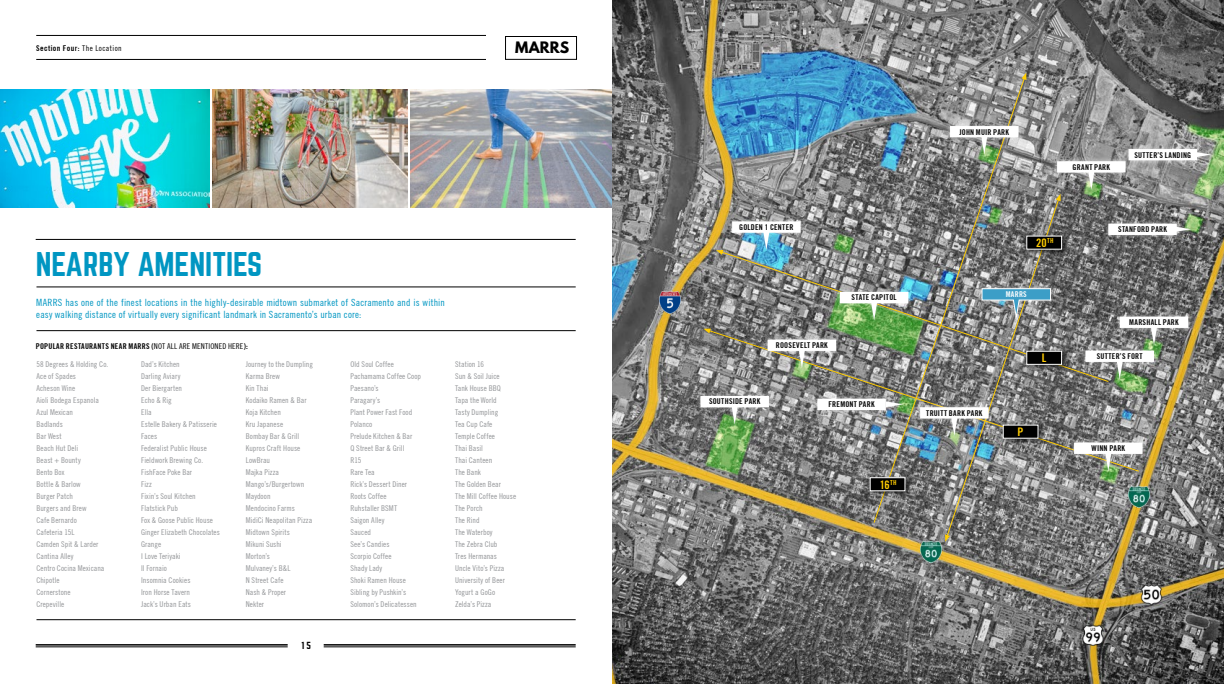
<style>
.page{position:relative;width:1224px;height:684px;background:#fff}
.page>*{position:absolute;margin:0;border:0;box-sizing:border-box;transform-origin:0 0}
.t1{font:30px "Norwester";color:#0096c2}
.t2{font:700 14px "League Spartan";letter-spacing:.005em;color:#000}
.t3{font:700 condensed 11.8px "Trade Gothic No.20";color:#ffcd03}
.t4{font:condensed 10px/12px "Trade Gothic No.18";letter-spacing:.015em;color:#0096c2}
.t5{font:9px "Norwester";color:#000}
.t6{font:condensed 8px/12px "Trade Gothic No.18";letter-spacing:.005em;color:#939598}
.t7{font:700 condensed 8px "Trade Gothic No.20";letter-spacing:.03em;color:#000}
.t8{font:700 condensed 8px "Trade Gothic No.20";letter-spacing:.05em;color:#000}
.t9{font:700 condensed 8px "Trade Gothic No.20";letter-spacing:.035em;color:#fff}
.s1{font-family:"Trade Gothic No.18";font-weight:400}
</style>
<div class="page">
<img style="left:411px;top:89px;width:201px;height:119px">
<img style="left:213px;top:89px;width:195px;height:119px">
<hr style="left:36px;top:287px;width:540px;height:1px;background:#000">
<hr style="left:36px;top:330px;width:540px;height:1px;background:#000">
<hr style="left:36px;top:619px;width:540px;height:1px;background:#000">
<hr style="left:36px;top:644px;width:252px;height:2px;background:#000">
<hr style="left:36px;top:647px;width:252px;height:1px;background:#000">
<hr style="left:324px;top:644px;width:252px;height:2px;background:#000">
<hr style="left:324px;top:647px;width:252px;height:1px;background:#000">
<hr style="left:36px;top:239px;width:540px;height:1px;background:#000">
<hr style="left:36px;top:59px;width:450px;height:1px;background:#000">
<hr style="left:36px;top:35px;width:450px;height:1px;background:#000">
<div style="left:505px;top:36px;width:72px;height:24px;border:1px solid #000"></div>
<img style="left:613px;top:0;width:611px;height:684px">
<svg style="left:873px;top:77px;width:153px;height:447px;background:#7b8387"></svg>
<svg style="left:1022px;top:73px;width:4px;height:7px"></svg>
<svg style="left:707px;top:329px;width:433px;height:143px;background:#7c837c"></svg>
<svg style="left:703px;top:329px;width:8px;height:4px"></svg>
<svg style="left:720px;top:251px;width:390px;height:132px;background:#7b837c"></svg>
<svg style="left:716px;top:250px;width:8px;height:5px"></svg>
<svg style="left:946px;top:198px;width:114px;height:340px;background:#7e7f7d"></svg>
<svg style="left:945px;top:534px;width:5px;height:8px"></svg>
<div style="left:696px;top:392px;width:77px;height:36px;background:#fff;opacity:.5"></div>
<svg style="left:700px;top:396px;width:69px;height:29px"></svg>
<div style="left:835px;top:288px;width:78px;height:36px;background:#fff;opacity:.5"></div>
<svg style="left:840px;top:292px;width:68px;height:29px"></svg>
<div style="left:763px;top:335px;width:78px;height:37px;background:#fff;opacity:.5"></div>
<svg style="left:768px;top:340px;width:68px;height:28px"></svg>
<div style="left:1081px;top:346px;width:77px;height:37px;background:#fff;opacity:.5"></div>
<svg style="left:1085px;top:351px;width:69px;height:28px"></svg>
<div style="left:1070px;top:438px;width:77px;height:37px;background:#fff;opacity:.5"></div>
<svg style="left:1074px;top:443px;width:69px;height:28px"></svg>
<div style="left:916px;top:403px;width:77px;height:36px;background:#fff;opacity:.5"></div>
<svg style="left:920px;top:407px;width:69px;height:29px"></svg>
<div style="left:813px;top:394px;width:77px;height:20px;background:#fff;opacity:.5"></div>
<div style="left:881px;top:397px;width:26px;height:14px;background:#fff;opacity:.5"></div>
<svg style="left:817px;top:399px;width:86px;height:11px"></svg>
<img style="left:659px;top:292px;width:21px;height:21px">
<img style="left:920px;top:542px;width:21px;height:21px">
<img style="left:1082px;top:624px;width:22px;height:22px">
<img style="left:1128px;top:487px;width:21px;height:21px">
<img style="left:1137px;top:580px;width:28px;height:28px">
<div style="left:866px;top:474px;width:47px;height:25px;background:#000;opacity:.65"></div>
<div style="left:870px;top:477px;width:35px;height:14px;background:#000;border:1px solid #fff"></div>
<div style="left:999px;top:421px;width:47px;height:25px;background:#000;opacity:.65"></div>
<div style="left:1003px;top:425px;width:35px;height:14px;background:#000"></div>
<div style="left:1023px;top:232px;width:46px;height:25px;background:#000;opacity:.65"></div>
<div style="left:1026px;top:236px;width:36px;height:14px;background:#000"></div>
<div style="left:1023px;top:348px;width:46px;height:24px;background:#000;opacity:.65"></div>
<div style="left:1026px;top:351px;width:36px;height:14px;background:#000;border:1px solid #fff"></div>
<div style="left:728px;top:217px;width:77px;height:36px;background:#fff;opacity:.5"></div>
<svg style="left:732px;top:221px;width:69px;height:29px"></svg>
<div style="left:977px;top:284px;width:79px;height:38px;background:#fff;opacity:.5"></div>
<svg style="left:981px;top:288px;width:71px;height:35px;background:#7b99a4"></svg>
<div style="left:946px;top:122px;width:77px;height:36px;background:#fff;opacity:.5"></div>
<svg style="left:950px;top:126px;width:69px;height:29px"></svg>
<div style="left:1053px;top:157px;width:77px;height:36px;background:#fff;opacity:.5"></div>
<div style="left:1169px;top:192px;width:25px;height:74px;background:#fff;opacity:.5"></div>
<div style="left:1190px;top:118px;width:25px;height:74px;background:#fff;opacity:.5"></div>
<svg style="left:1056px;top:120px;width:155px;height:143px;background:#8b8d8a"></svg>
<div style="left:1115px;top:312px;width:78px;height:37px;background:#fff;opacity:.5"></div>
<svg style="left:1120px;top:317px;width:68px;height:28px"></svg>
<img style="left:0;top:89px;width:210px;height:119px">
<p class="t8" style="left:36px;top:43px;width:87px">Section Four: <span class="s1">The Location</span></p>
<h2 class="t2" style="left:515px;top:37px;width:56px">MARRS</h2>
<h1 class="t1" style="left:36px;top:249px;width:228px">NEARBY AMENITIES</h1>
<p class="t4" style="left:36px;top:297px;width:410px">MARRS has one of the finest locations in the highly-desirable midtown submarket of Sacramento and is within easy walking distance of virtually every significant landmark in Sacramento’s urban core:</p>
<p class="t7" style="left:36px;top:341px;width:214px">POPULAR RESTAURANTS NEAR MARRS (<span class="s1">NOT ALL ARE MENTIONED HERE</span>):</p>
<p class="t6" style="left:36px;top:358px;width:73px">58 Degrees &amp; Holding Co.<br>Ace of Spades<br>Acheson Wine<br>Aioli Bodega Espanola<br>Azul Mexican<br>Badlands<br>Bar West<br>Beach Hut Deli<br>Beast + Bounty<br>Bento Box<br>Bottle &amp; Barlow<br>Burger Patch<br>Burgers and Brew<br>Cafe Bernardo<br>Cafeteria 15L<br>Camden Spit &amp; Larder<br>Cantina Alley<br>Centro Cocina Mexicana<br>Chipotle<br>Cornerstone<br>Crepeville</p>
<p class="t6" style="left:141px;top:358px;width:80px">Dad’s Kitchen<br>Darling Aviary<br>Der Biergarten<br>Echo &amp; Rig<br>Ella<br>Estelle Bakery &amp; Patisserie<br>Faces<br>Federalist Public House<br>Fieldwork Brewing Co.<br>FishFace Poke Bar<br>Fizz<br>Fixin’s Soul Kitchen<br>Flatstick Pub<br>Fox &amp; Goose Public House<br>Ginger Elizabeth Chocolates<br>Grange<br>I Love Teriyaki<br>Il Fornaio<br>Insomnia Cookies<br>Iron Horse Tavern<br>Jack’s Urban Eats</p>
<p class="t6" style="left:246px;top:358px;width:69px">Journey to the Dumpling<br>Karma Brew<br>Kin Thai<br>Kodaiko Ramen &amp; Bar<br>Koja Kitchen<br>Kru Japanese<br>Bombay Bar &amp; Grill<br>Kupros Craft House<br>LowBrau<br>Majka Pizza<br>Mango’s/Burgertown<br>Maydoon<br>Mendocino Farms<br>MidiCi Neapolitan Pizza<br>Midtown Spirits<br>Mikuni Sushi<br>Morton’s<br>Mulvaney’s B&amp;L<br>N Street Cafe<br>Nash &amp; Proper<br>Nekter</p>
<p class="t6" style="left:350px;top:358px;width:72px">Old Soul Coffee<br>Pachamama Coffee Coop<br>Paesano’s<br>Paragary’s<br>Plant Power Fast Food<br>Polanco<br>Prelude Kitchen &amp; Bar<br>Q Street Bar &amp; Grill<br>R15<br>Rare Tea<br>Rick’s Dessert Diner<br>Roots Coffee<br>Ruhstaller BSMT<br>Saigon Alley<br>Sauced<br>See’s Candies<br>Scorpio Coffee<br>Shady Lady<br>Shoki Ramen House<br>Sibling by Pushkin’s<br>Solomon’s Delicatessen</p>
<p class="t6" style="left:455px;top:358px;width:62px">Station 16<br>Sun &amp; Soil Juice<br>Tank House BBQ<br>Tapa the World<br>Tasty Dumpling<br>Tea Cup Cafe<br>Temple Coffee<br>Thai Basil<br>Thai Canteen<br>The Bank<br>The Golden Bear<br>The Mill Coffee House<br>The Porch<br>The Rind<br>The Waterboy<br>The Zebra Club<br>Tres Hermanas<br>Uncle Vito’s Pizza<br>University of Beer<br>Yogurt a GoGo<br>Zelda’s Pizza</p>
<p class="t5" style="left:302px;top:641px;width:11px">15</p>
<p class="t7" style="left:739px;top:222px;width:56px">GOLDEN 1 CENTER</p>
<p class="t7" style="left:776px;top:340px;width:53px">ROOSEVELT PARK</p>
<p class="t7" style="left:852px;top:293px;width:47px">STATE CAPITOL</p>
<p class="t7" style="left:709px;top:397px;width:53px">SOUTHSIDE PARK</p>
<p class="t7" style="left:829px;top:399px;width:48px">FREMONT PARK</p>
<h3 class="t3" style="left:880px;top:477px;width:18px">16<sup>TH</sup></h3>
<p class="t7" style="left:959px;top:127px;width:51px">JOHN MUIR PARK</p>
<p class="t7" style="left:1073px;top:162px;width:39px">GRANT PARK</p>
<p class="t7" style="left:1134px;top:150px;width:58px">SUTTER’S LANDING</p>
<p class="t7" style="left:926px;top:408px;width:58px">TRUITT BARK PARK</p>
<h3 class="t3" style="left:1036px;top:236px;width:19px">20<sup>TH</sup></h3>
<p class="t9" style="left:1006px;top:289px;width:23px">MARRS</p>
<h3 class="t3" style="left:1042px;top:351px;width:6px">L</h3>
<h3 class="t3" style="left:1018px;top:425px;width:7px">P</h3>
<p class="t7" style="left:1118px;top:224px;width:50px">STANFORD PARK</p>
<p class="t7" style="left:1129px;top:317px;width:51px">MARSHALL PARK</p>
<p class="t7" style="left:1097px;top:351px;width:47px">SUTTER’S FORT</p>
<p class="t7" style="left:1091px;top:443px;width:35px">WINN PARK</p>
</div>
